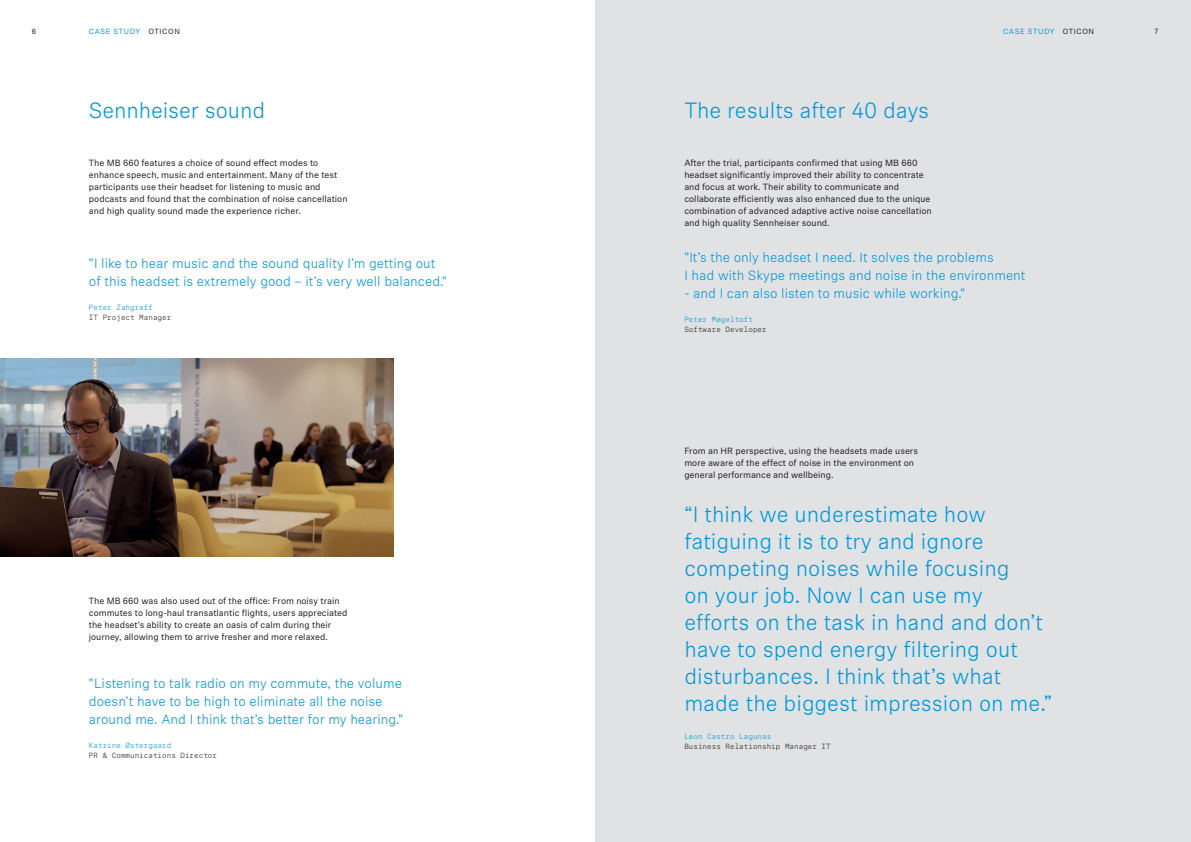
<style>
.page{position:relative;width:1191px;height:842px;background:#fff}
.page>*{position:absolute;margin:0;border:0;box-sizing:border-box;transform-origin:0 0}
.t1{font:300 22px/27px "Sennheiser Neue";color:#0098da}
.t2{font:300 13.5px/18px "Sennheiser Neue";color:#0098da}
.t3{font:9px/12px "Sennheiser Neue";color:#231f20}
.t4{font:7.5px "Sennheiser Neue Monospaced";color:#231f20}
.t5{font:7.5px "Sennheiser Neue Monospaced";color:#0098da}
.t6{font:7.5px "Sennheiser Neue";letter-spacing:.08em;color:#0696d7}
.t7{font:7.5px "Sennheiser Neue";color:#231f20}
.s1{color:#231f20}
</style>
<div class="page">
<div style="left:595px;top:0;width:596px;height:842px;background:#e1e2e4"></div>
<img style="left:0;top:359px;width:393px;height:198px">
<p class="t7" style="left:32px;top:26px;width:6px">6</p>
<p class="t6" style="left:89px;top:26px;width:93px">CASE STUDY <span class="s1">OTICON</span></p>
<h1 class="t1" style="left:89px;top:96px;width:178px">Sennheiser sound</h1>
<p class="t3" style="left:89px;top:156px;width:260px">The MB 660 features a choice of sound effect modes to enhance speech, music and entertainment. Many of the test participants use their headset for listening to music and podcasts and found that the combination of noise cancellation and high quality sound made the experience richer.</p>
<h2 class="t2" style="left:89px;top:254px;width:360px">"I like to hear music and the sound quality I’m getting out of this headset is extremely good – it’s very well balanced."</h2>
<p class="t5" style="left:89px;top:302px;width:66px">Peter Zahgraff</p>
<p class="t4" style="left:89px;top:312px;width:84px">IT Project Manager</p>
<p class="t3" style="left:89px;top:594px;width:260px">The MB 660 was also used out of the office: From noisy train commutes to long-haul transatlantic flights, users appreciated the headset’s ability to create an oasis of calm during their journey, allowing them to arrive fresher and more relaxed.</p>
<h2 class="t2" style="left:89px;top:674px;width:316px">"Listening to talk radio on my commute, the volume doesn’t have to be high to eliminate all the noise around me. And I think that’s better for my hearing."</h2>
<p class="t5" style="left:89px;top:740px;width:84px">Katrine Østergaard</p>
<p class="t4" style="left:89px;top:750px;width:130px">PR &amp; Communications Director</p>
<h1 class="t1" style="left:684px;top:96px;width:246px">The results after 40 days</h1>
<p class="t3" style="left:684px;top:156px;width:249px">After the trial, participants confirmed that using MB 660 headset significantly improved their ability to concentrate and focus at work. Their ability to communicate and collaborate efficiently was also enhanced due to the unique combination of advanced adaptive active noise cancellation and high quality Sennheiser sound.</p>
<p class="t6" style="left:1003px;top:26px;width:93px">CASE STUDY <span class="s1">OTICON</span></p>
<p class="t7" style="left:1154px;top:26px;width:5px">7</p>
<h2 class="t2" style="left:684px;top:248px;width:343px">"It’s the only headset I need. It solves the problems<br>I had with Skype meetings and noise in the environment</h2>
<h2 class="t2" style="left:684px;top:284px;width:283px">- and I can also listen to music while working."</h2>
<p class="t5" style="left:684px;top:314px;width:70px">Peter Møgeltoft</p>
<p class="t4" style="left:684px;top:324px;width:84px">Software Developer</p>
<p class="t3" style="left:684px;top:444px;width:235px">From an HR perspective, using the headsets made users more aware of the effect of noise in the environment on general performance and wellbeing.</p>
<p class="t1" style="left:684px;top:500px;width:369px">“I think we underestimate how fatiguing it is to try and ignore competing noises while focusing<br>on your job. Now I can use my efforts on the task in hand and don’t have to spend energy filtering out disturbances. I think that’s what made the biggest impression on me.”</p>
<p class="t5" style="left:684px;top:731px;width:88px">Leon Castro Lagunas</p>
<p class="t4" style="left:684px;top:741px;width:148px">Business Relationship Manager IT</p>
</div>
